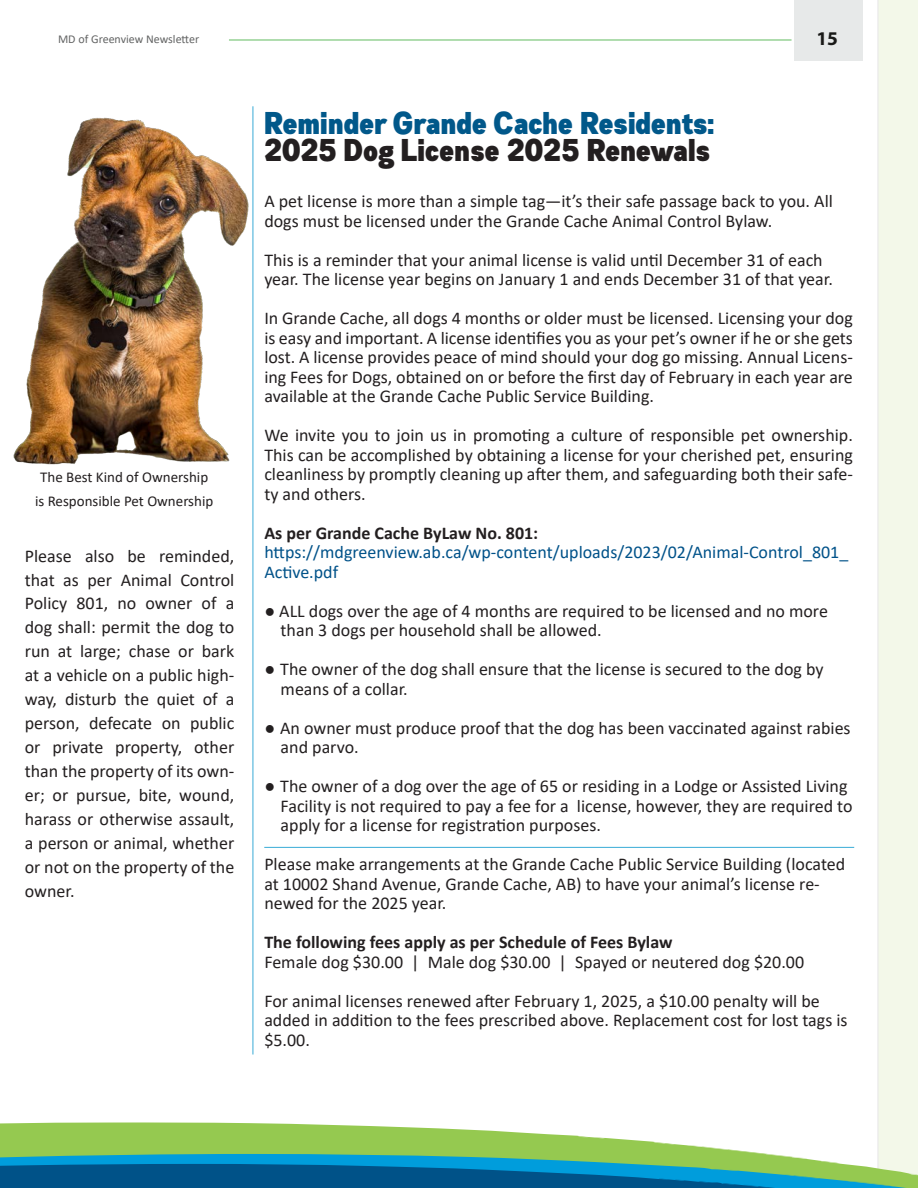
<style>
.page{position:relative;width:918px;height:1188px;background:#fff}
.page>*{position:absolute;margin:0;border:0;box-sizing:border-box;transform-origin:0 0}
.t1{font:900 31.5px "Gabriel Sans Cond";letter-spacing:-.015em;color:#01588a}
.t2{font:900 31.5px "Gabriel Sans Cond";letter-spacing:-.01em;color:#231f20}
.t3{font:700 19.5px "Myriad Pro";color:#1a1a18}
.Header_01{font:18px/19.5px "Calibri";color:#231f20}
.t4{font:18px/19.5px "Calibri";color:#015289}
.t5{font:700 18px "Calibri";color:#231f20}
.t6{font:15px "Calibri";color:#231f20}
.t7{font:12px "Calibri";color:#636464}
.s1{font-family:"Century"}
</style>
<div class="page">
<div style="left:878px;top:0;width:40px;height:1112px;background:#f3f8e9"></div>
<div style="left:794px;top:0;width:68px;height:60px;background:#e7e9e9"></div>
<hr style="left:229px;top:39px;width:563px;height:2px;background:#6bc069">
<svg style="left:0;top:1112px;width:918px;height:76px"></svg>
<svg style="left:687px;top:1144px;width:121px;height:15px"></svg>
<svg style="left:577px;top:1136px;width:12px;height:2px"></svg>
<svg style="left:653px;top:1142px;width:22px;height:3px"></svg>
<svg style="left:595px;top:1136px;width:10px;height:3px"></svg>
<svg style="left:820px;top:1161px;width:20px;height:3px"></svg>
<svg style="left:909px;top:1173px;width:9px;height:3px"></svg>
<svg style="left:778px;top:1187px;width:26px;height:1px"></svg>
<svg style="left:722px;top:1182px;width:13px;height:4px"></svg>
<svg style="left:658px;top:1178px;width:11px;height:3px"></svg>
<svg style="left:675px;top:1179px;width:10px;height:3px"></svg>
<svg style="left:698px;top:1181px;width:11px;height:3px"></svg>
<svg style="left:742px;top:1184px;width:26px;height:4px"></svg>
<svg style="left:840px;top:1179px;width:57px;height:8px"></svg>
<svg style="left:712px;top:1168px;width:10px;height:3px"></svg>
<svg style="left:728px;top:1169px;width:10px;height:3px"></svg>
<svg style="left:784px;top:1174px;width:36px;height:6px"></svg>
<img style="left:13px;top:106px;width:240px;height:381px">
<hr style="left:264px;top:847px;width:590px;height:1px;background:#38abd6">
<hr style="left:253px;top:106px;width:1px;height:949px;background:#38abd6">
<p class="t7" style="left:58px;top:31px;width:143px">MD of Greenview Newsletter</p>
<p class="t3" style="left:816px;top:26px;width:23px">15</p>
<p class="t6" style="left:40px;top:467px;width:170px">The Best Kind of Ownership</p>
<p class="t6" style="left:35px;top:491px;width:180px">is Responsible Pet Ownership</p>
<p class="Header_01" style="left:25px;top:543px;width:211px;line-height:24px;text-align:justify">Please also be reminded, that as per Animal Control Policy 801, no owner of a dog shall: permit the dog to run at large; chase or bark at a vehicle on a public high&shy;way, disturb the quiet of a person, defecate on public or private property, other than the property of its own&shy;er; or pursue, bite, wound, harass or otherwise assault, a person or animal, whether or not on the property of the owner.</p>
<p class="t1" style="left:264px;top:105px;width:453px">Reminder Grande Cache Residents:</p>
<p class="t2" style="left:264px;top:132px;width:448px">2025 Dog License 2025 Renewals</p>
<p class="Header_01" style="left:264px;top:191px;width:570px">A pet license is more than a simple tag—it’s their safe passage back to you. All dogs must be licensed under the Grande Cache Animal Control Bylaw.</p>
<p class="Header_01" style="left:264px;top:249px;width:570px">This is a reminder that your animal license is valid until December 31 of each year. The license year begins on January 1 and ends December 31 of that year.</p>
<p class="Header_01" style="left:264px;top:308px;width:590px;text-align:justify">In Grande Cache, all dogs 4 months or older must be licensed. Licensing your dog is easy and important. A license identifies you as your pet’s owner if he or she gets lost. A license provides peace of mind should your dog go missing. Annual Licens&shy;ing Fees for Dogs, obtained on or before the first day of February in each year are available at the Grande Cache Public Service Building.</p>
<p class="Header_01" style="left:264px;top:425px;width:590px;text-align:justify">We invite you to join us in promoting a culture of responsible pet ownership.<br>This can be accomplished by obtaining a license for your cherished pet, ensuring cleanliness by promptly cleaning up after them, and safeguarding both their safe&shy;ty and others.</p>
<p class="t5" style="left:264px;top:520px;width:275px">As per Grande Cache ByLaw No. 801:</p>
<p class="t4" style="left:264px;top:542px;width:586px">https://mdgreenview.ab.ca/wp-content/uploads/2023/02/Animal-Control_801_<br>Active.pdf</p>
<p class="Header_01" style="left:281px;top:600px;width:549px;text-indent:-16px"><span class="s1">●</span> ALL dogs over the age of 4 months are required to be licensed and no more than 3 dogs per household shall be allowed.</p>
<p class="Header_01" style="left:281px;top:659px;width:545px;text-indent:-16px"><span class="s1">●</span> The owner of the dog shall ensure that the license is secured to the dog by means of a collar.</p>
<p class="Header_01" style="left:281px;top:717px;width:572px;text-indent:-16px"><span class="s1">●</span> An owner must produce proof that the dog has been vaccinated against rabies and parvo.</p>
<p class="Header_01" style="left:281px;top:776px;width:573px;text-indent:-16px"><span class="s1">●</span> The owner of a dog over the age of 65 or residing in a Lodge or Assisted Living<br>Facility is not required to pay a fee for a license, however, they are required to apply for a license for registration purposes.</p>
<p class="Header_01" style="left:264px;top:854px;width:582px">Please make arrangements at the Grande Cache Public Service Building (located at 10002 Shand Avenue, Grande Cache, AB) to have your animal’s license re&shy;newed for the 2025 year.</p>
<p class="t5" style="left:264px;top:929px;width:410px">The following fees apply as per Schedule of Fees Bylaw</p>
<p class="Header_01" style="left:264px;top:951px;width:541px">Female dog $30.00 | Male dog $30.00 | Spayed or neutered dog $20.00</p>
<p class="Header_01" style="left:264px;top:990px;width:585px">For animal licenses renewed after February 1, 2025, a $10.00 penalty will be added in addition to the fees prescribed above. Replacement cost for lost tags is $5.00.</p>
</div>
